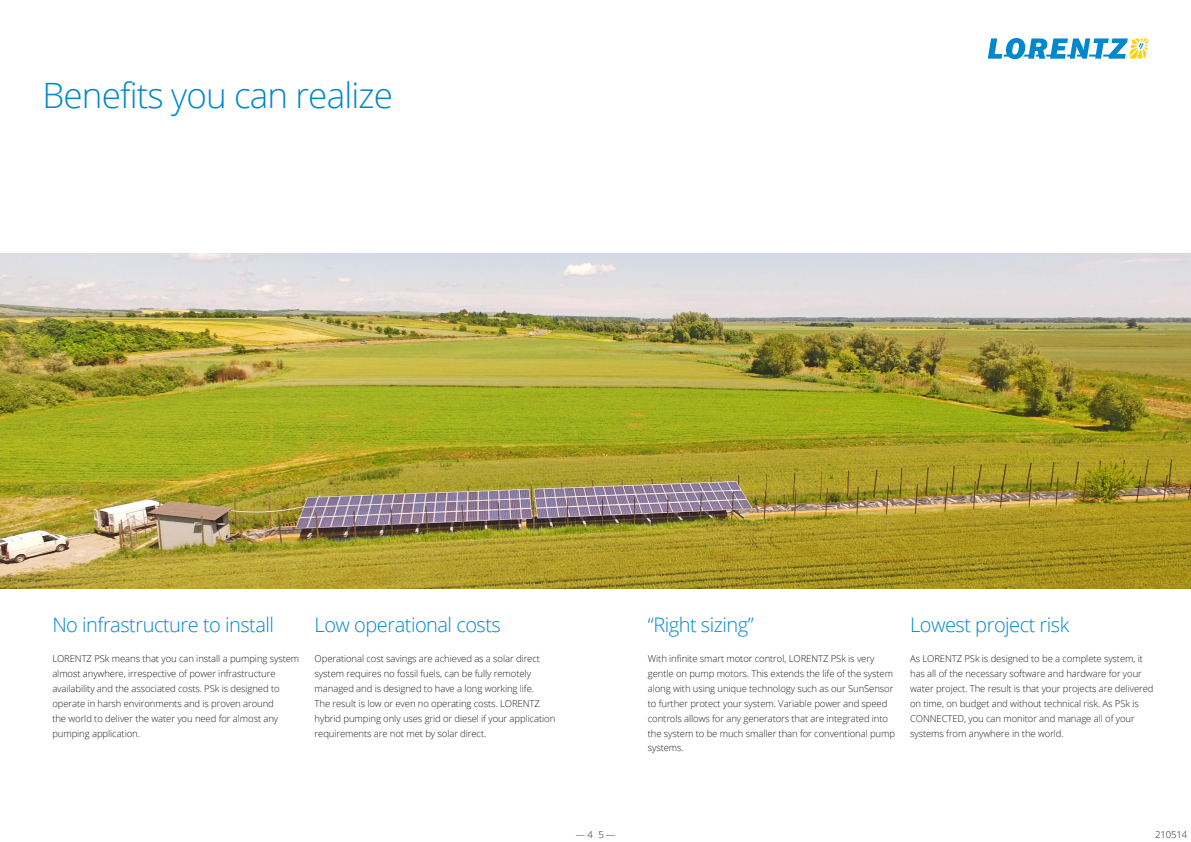
<style>
.page{position:relative;width:1191px;height:842px;background:#fff}
.page>*{position:absolute;margin:0;border:0;box-sizing:border-box;transform-origin:0 0}
.H0{font:300 35px "Open Sans";letter-spacing:-.025em;color:#0087cd}
.t1{font:300 20px "Open Sans";letter-spacing:-.025em;color:#0087cd}
.t2{font:300 9.5px/14.9px "Open Sans";letter-spacing:-.01em;color:#231f20}
</style>
<div class="page">
<svg style="left:987px;top:38px;width:161px;height:21px"></svg>
<img style="left:0;top:253px;width:1191px;height:336px">
<p class="H0" style="left:43px;top:72px;width:352px">Benefits you can realize</p>
<h2 class="t1" style="left:52px;top:611px;width:223px">No infrastructure to install</h2>
<p class="t2" style="left:52px;top:651px;width:248px">LORENTZ PSk means that you can install a pumping system almost anywhere, irrespective of power infrastructure availability and the associated costs. PSk is designed to operate in harsh environments and is proven around<br>the world to deliver the water you need for almost any pumping application.</p>
<h2 class="t1" style="left:315px;top:611px;width:188px">Low operational costs</h2>
<p class="t2" style="left:315px;top:651px;width:242px">Operational cost savings are achieved as a solar direct system requires no fossil fuels, can be fully remotely managed and is designed to have a long working life.<br>The result is low or even no operating costs. LORENTZ hybrid pumping only uses grid or diesel if your application requirements are not met by solar direct.</p>
<h2 class="t1" style="left:648px;top:611px;width:107px">“Right sizing”</h2>
<p class="t2" style="left:648px;top:651px;width:249px">With infinite smart motor control, LORENTZ PSk is very gentle on pump motors. This extends the life of the system along with using unique technology such as our SunSensor to further protect your system. Variable power and speed controls allows for any generators that are integrated into the system to be much smaller than for conventional pump systems.</p>
<h2 class="t1" style="left:910px;top:611px;width:161px">Lowest project risk</h2>
<p class="t2" style="left:910px;top:651px;width:245px">As LORENTZ PSk is designed to be a complete system, it has all of the necessary software and hardware for your water project. The result is that your projects are delivered on time, on budget and without technical risk. As PSk is CONNECTED, you can monitor and manage all of your systems from anywhere in the world.</p>
<p class="t2" style="left:576px;top:826px;width:41px">— 4 5 —</p>
<p class="t2" style="left:1155px;top:826px;width:34px">210514</p>
</div>
